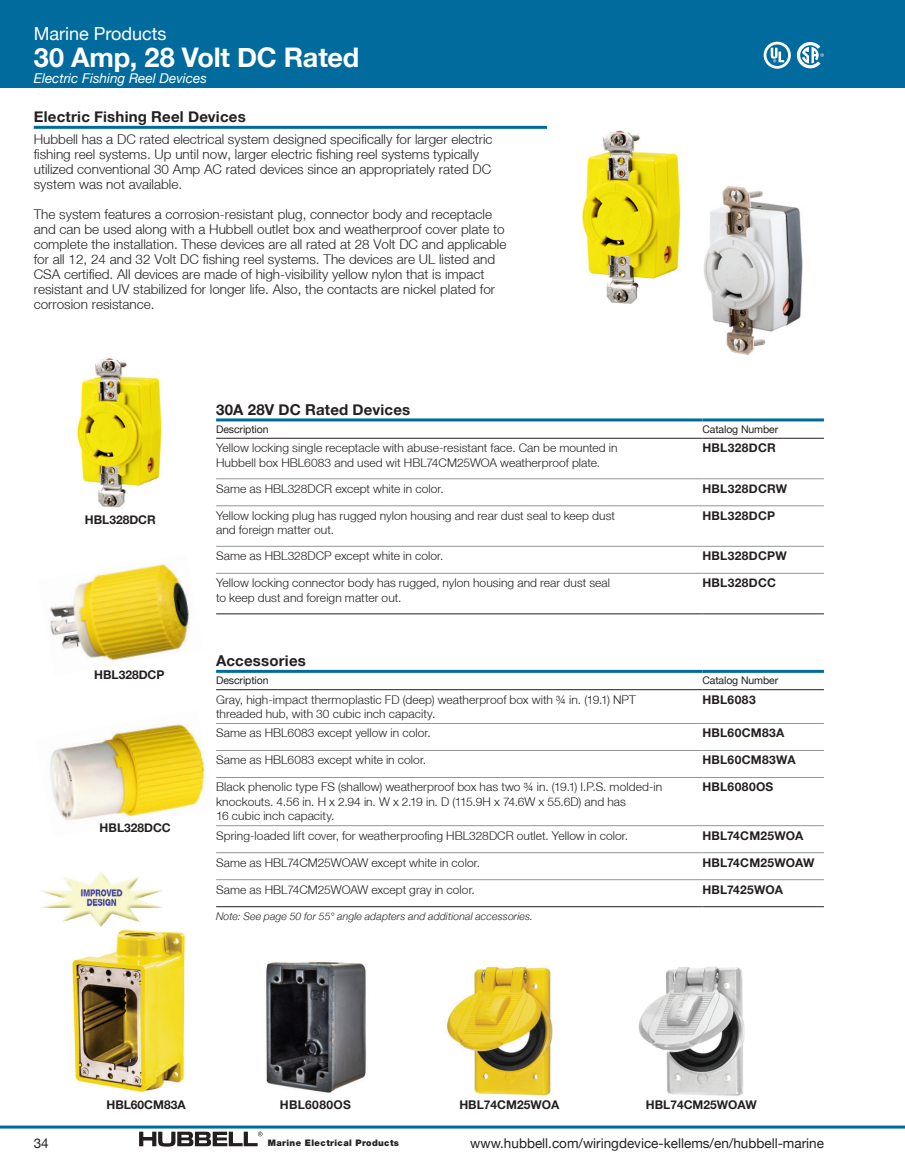
<style>
.page{position:relative;width:905px;height:1175px;background:#fff}
.page>*{position:absolute;margin:0;border:0;box-sizing:border-box;transform-origin:0 0}
.t1{font:700 27px "Helvetica Neue";letter-spacing:-.005em;color:#fff}
.t2{font:18px "Helvetica Neue";color:#fff}
.t3{font:700 15px "Helvetica Neue";letter-spacing:.015em;color:#231f20}
.t4{font:300 13.5px/15px "Helvetica Neue";color:#231f20}
.t5{font:13.5px "Helvetica Neue";color:#231f20}
.t6{font:italic 13.5px "Helvetica Neue";color:#fff}
.t7{font:300 12px/14.4px "Helvetica Neue";letter-spacing:.005em;color:#231f20}
.t8{font:700 12px "Helvetica Neue";letter-spacing:.02em;color:#231f20}
.t9{font:700 12px "Helvetica Neue";color:#231f20}
.t10{font:italic 300 10.5px "Helvetica Neue";letter-spacing:.01em;color:#231f20}
.t11{font:10.5px "Helvetica Neue";letter-spacing:-.01em;color:#231f20}
.t12{font:900 9px "Helvetica Neue";letter-spacing:.03em;color:#231f20}
</style>
<div class="page">
<div style="left:0;top:0;width:904px;height:88px;background:#006b9c"></div>
<hr style="left:0;top:1125px;width:904px;height:3px;background:#006b9c">
<svg style="left:139px;top:1131px;width:123px;height:15px"></svg>
<img style="left:77px;top:358px;width:85px;height:150px">
<img style="left:50px;top:724px;width:155px;height:96px">
<img style="left:50px;top:564px;width:139px;height:97px">
<img style="left:72px;top:931px;width:113px;height:162px">
<img style="left:39px;top:871px;width:124px;height:52px">
<img style="left:98px;top:923px;width:47px;height:8px">
<img style="left:447px;top:966px;width:106px;height:130px">
<img style="left:638px;top:966px;width:107px;height:130px">
<img style="left:582px;top:130px;width:99px;height:174px">
<img style="left:703px;top:185px;width:100px;height:170px">
<hr style="left:216px;top:777px;width:486px;height:1px;background:#939598">
<hr style="left:702px;top:777px;width:122px;height:1px;background:#939598">
<hr style="left:216px;top:825px;width:486px;height:1px;background:#939598">
<hr style="left:702px;top:825px;width:122px;height:1px;background:#939598">
<hr style="left:216px;top:438px;width:486px;height:1px;background:#231f20">
<hr style="left:702px;top:438px;width:122px;height:1px;background:#231f20">
<hr style="left:216px;top:478px;width:486px;height:1px;background:#939598">
<hr style="left:702px;top:478px;width:122px;height:1px;background:#939598">
<hr style="left:216px;top:505px;width:486px;height:1px;background:#939598">
<hr style="left:702px;top:505px;width:122px;height:1px;background:#939598">
<hr style="left:216px;top:546px;width:486px;height:1px;background:#939598">
<hr style="left:702px;top:546px;width:122px;height:1px;background:#939598">
<hr style="left:216px;top:573px;width:486px;height:1px;background:#939598">
<hr style="left:702px;top:573px;width:122px;height:1px;background:#939598">
<hr style="left:216px;top:723px;width:486px;height:1px;background:#939598">
<hr style="left:702px;top:723px;width:122px;height:1px;background:#939598">
<hr style="left:216px;top:750px;width:486px;height:1px;background:#939598">
<hr style="left:702px;top:750px;width:122px;height:1px;background:#939598">
<hr style="left:216px;top:852px;width:486px;height:1px;background:#939598">
<hr style="left:702px;top:852px;width:122px;height:1px;background:#939598">
<hr style="left:216px;top:879px;width:486px;height:1px;background:#939598">
<hr style="left:702px;top:879px;width:122px;height:1px;background:#939598">
<hr style="left:216px;top:613px;width:486px;height:1px;background:#231f20">
<hr style="left:702px;top:613px;width:122px;height:1px;background:#231f20">
<hr style="left:216px;top:689px;width:486px;height:1px;background:#231f20">
<hr style="left:702px;top:689px;width:122px;height:1px;background:#231f20">
<hr style="left:216px;top:906px;width:486px;height:1px;background:#231f20">
<hr style="left:702px;top:906px;width:122px;height:1px;background:#231f20">
<hr style="left:216px;top:418px;width:486px;height:3px;background:#006b9c">
<hr style="left:702px;top:418px;width:122px;height:3px;background:#006b9c">
<hr style="left:216px;top:670px;width:486px;height:3px;background:#006b9c">
<hr style="left:702px;top:670px;width:122px;height:3px;background:#006b9c">
<svg style="left:796px;top:42px;width:27px;height:26px"></svg>
<svg style="left:763px;top:42px;width:27px;height:27px"></svg>
<img style="left:266px;top:962px;width:100px;height:131px">
<hr style="left:34px;top:126px;width:513px;height:3px;background:#006b9c">
<h2 class="t2" style="left:34px;top:23px;width:134px">Marine Products</h2>
<h1 class="t1" style="left:34px;top:41px;width:327px">30 Amp, 28 Volt DC Rated</h1>
<p class="t6" style="left:34px;top:70px;width:174px">Electric Fishing Reel Devices</p>
<p class="t3" style="left:34px;top:107px;width:213px">Electric Fishing Reel Devices</p>
<p class="t4" style="left:34px;top:131px;width:460px">Hubbell has a DC rated electrical system designed specifically for larger electric fishing reel systems. Up until now, larger electric fishing reel systems typically utilized conventional 30 Amp AC rated devices since an appropriately rated DC system was not available.</p>
<p class="t4" style="left:34px;top:206px;width:474px">The system features a corrosion-resistant plug, connector body and receptacle and can be used along with a Hubbell outlet box and weatherproof cover plate to complete the installation. These devices are all rated at 28 Volt DC and applicable for all 12, 24 and 32 Volt DC fishing reel systems. The devices are UL listed and CSA certified. All devices are made of high-visibility yellow nylon that is impact resistant and UV stabilized for longer life. Also, the contacts are nickel plated for corrosion resistance.</p>
<p class="t9" style="left:85px;top:512px;width:72px">HBL328DCR</p>
<p class="t9" style="left:94px;top:667px;width:72px">HBL328DCP</p>
<p class="t9" style="left:100px;top:820px;width:73px">HBL328DCC</p>
<p class="t3" style="left:216px;top:400px;width:196px">30A 28V DC Rated Devices</p>
<p class="t11" style="left:216px;top:423px;width:54px">Description</p>
<p class="t11" style="left:702px;top:423px;width:77px">Catalog Number</p>
<p class="t7" style="left:216px;top:440px;width:403px">Yellow locking single receptacle with abuse-resistant face. Can be mounted in<br>Hubbell box HBL6083 and used wit HBL74CM25WOA weatherproof plate.</p>
<p class="t8" style="left:702px;top:440px;width:75px">HBL328DCR</p>
<p class="t7" style="left:216px;top:481px;width:229px">Same as HBL328DCR except white in color.</p>
<p class="t8" style="left:702px;top:481px;width:86px">HBL328DCRW</p>
<p class="t7" style="left:216px;top:508px;width:400px">Yellow locking plug has rugged nylon housing and rear dust seal to keep dust and foreign matter out.</p>
<p class="t8" style="left:702px;top:508px;width:74px">HBL328DCP</p>
<p class="t7" style="left:216px;top:548px;width:229px">Same as HBL328DCP except white in color.</p>
<p class="t8" style="left:702px;top:548px;width:86px">HBL328DCPW</p>
<p class="t7" style="left:216px;top:575px;width:395px">Yellow locking connector body has rugged, nylon housing and rear dust seal to keep dust and foreign matter out.</p>
<p class="t8" style="left:702px;top:575px;width:75px">HBL328DCC</p>
<p class="t3" style="left:216px;top:651px;width:91px">Accessories</p>
<p class="t11" style="left:216px;top:674px;width:54px">Description</p>
<p class="t11" style="left:702px;top:674px;width:77px">Catalog Number</p>
<p class="t7" style="left:216px;top:692px;width:421px">Gray, high-impact thermoplastic FD (deep) weatherproof box with ¾ in. (19.1) NPT threaded hub, with 30 cubic inch capacity.</p>
<p class="t8" style="left:702px;top:692px;width:55px">HBL6083</p>
<p class="t7" style="left:216px;top:725px;width:216px">Same as HBL6083 except yellow in color.</p>
<p class="t8" style="left:702px;top:725px;width:84px">HBL60CM83A</p>
<p class="t7" style="left:216px;top:752px;width:212px">Same as HBL6083 except white in color.</p>
<p class="t8" style="left:702px;top:752px;width:95px">HBL60CM83WA</p>
<p class="t7" style="left:216px;top:779px;width:447px">Black phenolic type FS (shallow) weatherproof box has two ¾ in. (19.1) I.P.S. molded-in knockouts. 4.56 in. H x 2.94 in. W x 2.19 in. D (115.9H x 74.6W x 55.6D) and has<br>16 cubic inch capacity.</p>
<p class="t8" style="left:702px;top:779px;width:73px">HBL6080OS</p>
<p class="t7" style="left:216px;top:828px;width:413px">Spring-loaded lift cover, for weatherproofing HBL328DCR outlet. Yellow in color.</p>
<p class="t8" style="left:702px;top:828px;width:102px">HBL74CM25WOA</p>
<p class="t7" style="left:216px;top:855px;width:265px">Same as HBL74CM25WOAW except white in color.</p>
<p class="t8" style="left:702px;top:855px;width:114px">HBL74CM25WOAW</p>
<p class="t7" style="left:216px;top:882px;width:260px">Same as HBL74CM25WOAW except gray in color.</p>
<p class="t8" style="left:702px;top:882px;width:82px">HBL7425WOA</p>
<p class="t10" style="left:216px;top:910px;width:318px">Note: See page 50 for 55° angle adapters and additional accessories.</p>
<p class="t9" style="left:106px;top:1097px;width:81px">HBL60CM83A</p>
<p class="t9" style="left:459px;top:1097px;width:101px">HBL74CM25WOA</p>
<p class="t9" style="left:646px;top:1097px;width:112px">HBL74CM25WOAW</p>
<p class="t8" style="left:280px;top:1097px;width:73px">HBL6080OS</p>
<p class="t5" style="left:34px;top:1135px;width:17px">34</p>
<p class="t12" style="left:268px;top:1137px;width:133px">Marine Electrical Products</p>
<p class="t5" style="left:470px;top:1135px;width:355px">www.hubbell.com/wiringdevice-kellems/en/hubbell-marine</p>
</div>
